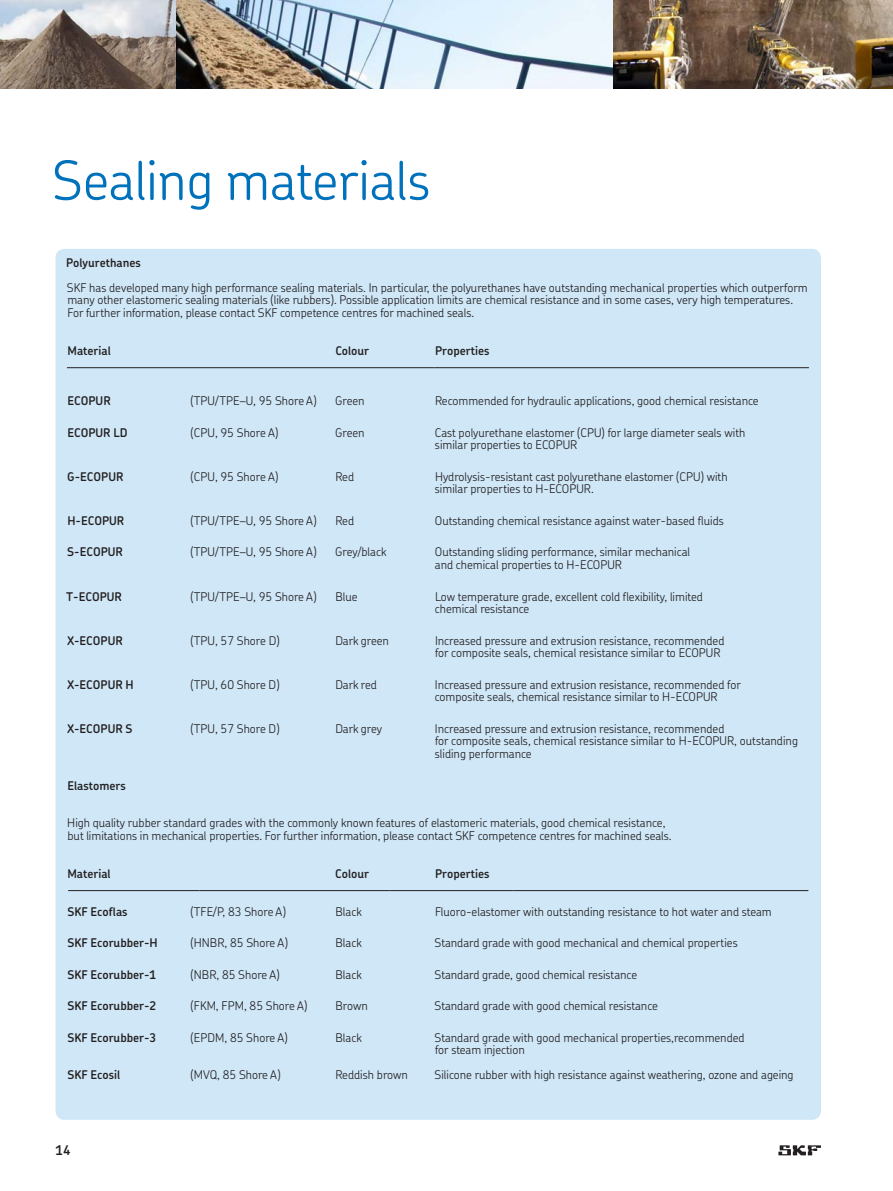
<style>
.page{position:relative;width:893px;height:1191px;background:#fff}
.page>*{position:absolute;margin:0;border:0;box-sizing:border-box;transform-origin:0 0}
.t1{font:300 54px "SKF Chevin";color:#0072bc}
.t2{font:600 13.5px "SKF Chevin";color:#231f20}
.t3{font:300 12px/12.6px "SKF Chevin";color:#231f20}
.t4{font:600 12px "SKF Chevin";color:#231f20}
</style>
<div class="page">
<div style="left:56px;top:249px;width:764px;height:871px;background:#cfe7f7;border-radius:9px"></div>
<hr style="left:67px;top:367px;width:123px;height:1px;background:#231f20">
<hr style="left:190px;top:367px;width:145px;height:1px;background:#231f20">
<hr style="left:335px;top:367px;width:99px;height:1px;background:#231f20">
<hr style="left:434px;top:367px;width:374px;height:1px;background:#231f20">
<hr style="left:68px;top:890px;width:132px;height:1px;background:#231f20">
<hr style="left:200px;top:890px;width:189px;height:1px;background:#231f20">
<hr style="left:389px;top:890px;width:124px;height:1px;background:#231f20">
<hr style="left:513px;top:890px;width:295px;height:1px;background:#231f20">
<img style="left:0;top:0;width:176px;height:89px">
<img style="left:612px;top:0;width:280px;height:89px">
<img style="left:176px;top:0;width:436px;height:89px">
<svg style="left:778px;top:1145px;width:43px;height:10px"></svg>
<h1 class="t1" style="left:52px;top:145px;width:380px">Sealing materials</h1>
<p class="t4" style="left:66px;top:254px;width:76px">Polyurethanes</p>
<p class="t3" style="left:67px;top:281px;width:742px">SKF has developed many high performance sealing materials. In particular, the polyurethanes have outstanding mechanical properties which outperform many other elastomeric sealing materials (like rubbers). Possible application limits are chemical resistance and in some cases, very high temperatures.<br>For further information, please contact SKF competence centres for machined seals.</p>
<p class="t4" style="left:67px;top:343px;width:45px">Material</p>
<p class="t4" style="left:335px;top:343px;width:35px">Colour</p>
<p class="t4" style="left:435px;top:343px;width:56px">Properties</p>
<p class="t4" style="left:67px;top:393px;width:45px">ECOPUR</p>
<p class="t3" style="left:190px;top:394px;width:128px">(TPU/TPE–U, 95 Shore A)</p>
<p class="t3" style="left:335px;top:394px;width:31px">Green</p>
<p class="t3" style="left:435px;top:394px;width:325px">Recommended for hydraulic applications, good chemical resistance</p>
<p class="t4" style="left:67px;top:425px;width:62px">ECOPUR LD</p>
<p class="t3" style="left:190px;top:426px;width:89px">(CPU, 95 Shore A)</p>
<p class="t3" style="left:335px;top:426px;width:31px">Green</p>
<p class="t3" style="left:435px;top:426px;width:312px">Cast polyurethane elastomer (CPU) for large diameter seals with similar properties to ECOPUR</p>
<p class="t4" style="left:67px;top:469px;width:58px">G-ECOPUR</p>
<p class="t3" style="left:190px;top:470px;width:89px">(CPU, 95 Shore A)</p>
<p class="t3" style="left:335px;top:470px;width:20px">Red</p>
<p class="t3" style="left:435px;top:470px;width:294px">Hydrolysis-resistant cast polyurethane elastomer (CPU) with similar properties to H-ECOPUR.</p>
<p class="t4" style="left:67px;top:513px;width:58px">H-ECOPUR</p>
<p class="t3" style="left:190px;top:514px;width:128px">(TPU/TPE–U, 95 Shore A)</p>
<p class="t3" style="left:335px;top:514px;width:20px">Red</p>
<p class="t3" style="left:435px;top:514px;width:290px">Outstanding chemical resistance against water-based fluids</p>
<p class="t4" style="left:67px;top:544px;width:57px">S-ECOPUR</p>
<p class="t3" style="left:190px;top:546px;width:128px">(TPU/TPE–U, 95 Shore A)</p>
<p class="t3" style="left:335px;top:546px;width:53px">Grey/black</p>
<p class="t3" style="left:435px;top:546px;width:257px">Outstanding sliding performance, similar mechanical and chemical properties to H-ECOPUR</p>
<p class="t4" style="left:66px;top:588px;width:57px">T-ECOPUR</p>
<p class="t3" style="left:190px;top:590px;width:128px">(TPU/TPE–U, 95 Shore A)</p>
<p class="t3" style="left:335px;top:590px;width:24px">Blue</p>
<p class="t3" style="left:435px;top:590px;width:270px">Low temperature grade, excellent cold flexibility, limited chemical resistance</p>
<p class="t4" style="left:67px;top:632px;width:57px">X-ECOPUR</p>
<p class="t3" style="left:190px;top:634px;width:91px">(TPU, 57 Shore D)</p>
<p class="t3" style="left:335px;top:634px;width:55px">Dark green</p>
<p class="t3" style="left:435px;top:634px;width:291px">Increased pressure and extrusion resistance, recommended for composite seals, chemical resistance similar to ECOPUR</p>
<p class="t4" style="left:67px;top:677px;width:68px">X-ECOPUR H</p>
<p class="t3" style="left:190px;top:678px;width:91px">(TPU, 60 Shore D)</p>
<p class="t3" style="left:335px;top:678px;width:43px">Dark red</p>
<p class="t3" style="left:435px;top:678px;width:307px">Increased pressure and extrusion resistance, recommended for composite seals, chemical resistance similar to H-ECOPUR</p>
<p class="t4" style="left:67px;top:721px;width:67px">X-ECOPUR S</p>
<p class="t3" style="left:190px;top:722px;width:91px">(TPU, 57 Shore D)</p>
<p class="t3" style="left:335px;top:722px;width:48px">Dark grey</p>
<p class="t3" style="left:435px;top:722px;width:364px">Increased pressure and extrusion resistance, recommended<br>for composite seals, chemical resistance similar to H-ECOPUR, outstanding sliding performance</p>
<p class="t4" style="left:67px;top:777px;width:60px">Elastomers</p>
<p class="t3" style="left:67px;top:816px;width:606px">High quality rubber standard grades with the commonly known features of elastomeric materials, good chemical resistance, but limitations in mechanical properties. For further information, please contact SKF competence centres for machined seals.</p>
<p class="t4" style="left:67px;top:866px;width:45px">Material</p>
<p class="t4" style="left:335px;top:866px;width:35px">Colour</p>
<p class="t4" style="left:435px;top:866px;width:56px">Properties</p>
<p class="t4" style="left:67px;top:903px;width:62px">SKF Ecoflas</p>
<p class="t3" style="left:190px;top:905px;width:97px">(TFE/P, 83 Shore A)</p>
<p class="t3" style="left:335px;top:905px;width:28px">Black</p>
<p class="t3" style="left:435px;top:905px;width:338px">Fluoro-elastomer with outstanding resistance to hot water and steam</p>
<p class="t4" style="left:67px;top:935px;width:92px">SKF Ecorubber-H</p>
<p class="t3" style="left:190px;top:936px;width:99px">(HNBR, 85 Shore A)</p>
<p class="t3" style="left:335px;top:936px;width:28px">Black</p>
<p class="t3" style="left:434px;top:936px;width:305px">Standard grade with good mechanical and chemical properties</p>
<p class="t4" style="left:67px;top:966px;width:90px">SKF Ecorubber-1</p>
<p class="t3" style="left:190px;top:968px;width:91px">(NBR, 85 Shore A)</p>
<p class="t3" style="left:335px;top:968px;width:28px">Black</p>
<p class="t3" style="left:434px;top:968px;width:204px">Standard grade, good chemical resistance</p>
<p class="t4" style="left:67px;top:998px;width:90px">SKF Ecorubber-2</p>
<p class="t3" style="left:190px;top:999px;width:118px">(FKM, FPM, 85 Shore A)</p>
<p class="t3" style="left:335px;top:999px;width:34px">Brown</p>
<p class="t3" style="left:434px;top:999px;width:225px">Standard grade with good chemical resistance</p>
<p class="t4" style="left:67px;top:1029px;width:90px">SKF Ecorubber-3</p>
<p class="t3" style="left:190px;top:1031px;width:99px">(EPDM, 85 Shore A)</p>
<p class="t3" style="left:335px;top:1031px;width:28px">Black</p>
<p class="t3" style="left:434px;top:1031px;width:311px">Standard grade with good mechanical properties,recommended for steam injection</p>
<p class="t4" style="left:67px;top:1067px;width:54px">SKF Ecosil</p>
<p class="t3" style="left:190px;top:1068px;width:92px">(MVQ, 85 Shore A)</p>
<p class="t3" style="left:335px;top:1068px;width:74px">Reddish brown</p>
<p class="t3" style="left:434px;top:1068px;width:360px">Silicone rubber with high resistance against weathering, ozone and ageing</p>
<p class="t2" style="left:56px;top:1142px;width:17px">14</p>
</div>
